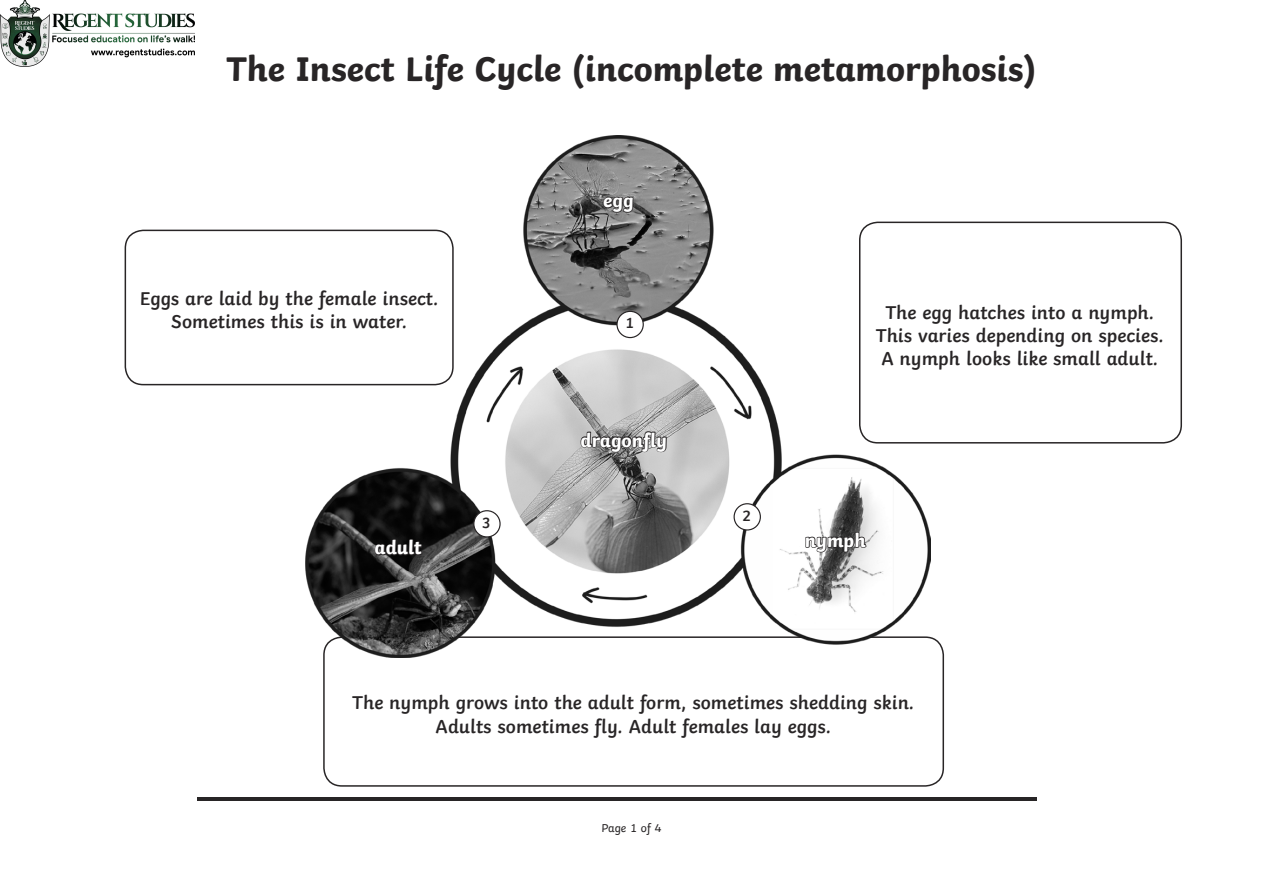
<style>
.page{position:relative;width:1263px;height:893px;background:#fff}
.page>*{position:absolute;margin:0;border:0;box-sizing:border-box;transform-origin:0 0}
.Heading_2{font:700 36px "Twinkl";color:#282526}
.Translation_body{font:600 19.5px/22.6px "Twinkl";color:#282526;text-align:center}
.translation{font:700 19.5px "Twinkl";color:#fff}
.KS2_Body_Copy{font:600 15.45px "Twinkl";color:#282526}
.t1{font:12px "Twinkl";letter-spacing:-.005em;color:#282526}
</style>
<div class="page">
<div style="left:859px;top:222px;width:323px;height:222px;border:2px solid #282526;border-radius:18px"></div>
<div style="left:323px;top:636px;width:621px;height:151px;border:2px solid #282526;border-radius:18px"></div>
<div style="left:125px;top:230px;width:329px;height:155px;border:2px solid #282526;border-radius:18px"></div>
<img style="left:305px;top:135px;width:625px;height:523px">
<div style="left:734px;top:504px;width:26px;height:26px;background:#fff;border-radius:50%"></div>
<div style="left:733px;top:503px;width:28px;height:28px;border:1px solid #282526;border-radius:50%"></div>
<div style="left:474px;top:511px;width:26px;height:26px;background:#fff;border-radius:50%"></div>
<div style="left:473px;top:510px;width:28px;height:27px;border:1px solid #282526;border-radius:50%"></div>
<svg style="left:374px;top:454px;width:49px;height:204px;background:#363636"></svg>
<svg style="left:804px;top:412px;width:64px;height:245px"></svg>
<svg style="left:579px;top:175px;width:88px;height:393px;background:#969696"></svg>
<hr style="left:197px;top:798px;width:840px;height:3px;background:#282526">
<img style="left:0;top:0;width:194px;height:66px">
<p class="Heading_2" style="left:226px;top:40px;width:812px">The Insect Life Cycle (incomplete metamorphosis)</p>
<p class="translation" style="left:603px;top:184px;width:32px">egg</p>
<p class="Translation_body" style="left:140px;top:285px;width:300px;line-height:23.4px">Eggs are laid by the female insect.<br>Sometimes this is in water.</p>
<p class="KS2_Body_Copy" style="left:625px;top:311px;width:11px">1</p>
<p class="Translation_body" style="left:876px;top:299px;width:289px">The egg hatches into a nymph.<br>This varies depending on species.<br>A nymph looks like small adult.</p>
<p class="KS2_Body_Copy" style="left:482px;top:510px;width:11px">3</p>
<p class="translation" style="left:580px;top:424px;width:88px">dragonfly</p>
<p class="KS2_Body_Copy" style="left:742px;top:503px;width:11px">2</p>
<p class="translation" style="left:375px;top:532px;width:49px">adult</p>
<p class="translation" style="left:805px;top:524px;width:62px">nymph</p>
<p class="Translation_body" style="left:352px;top:689px;width:563px;line-height:23.4px">The nymph grows into the adult form, sometimes shedding skin.<br>Adults sometimes fly. Adult females lay eggs.</p>
<p class="t1" style="left:601px;top:819px;width:62px">Page 1 of 4</p>
</div>
